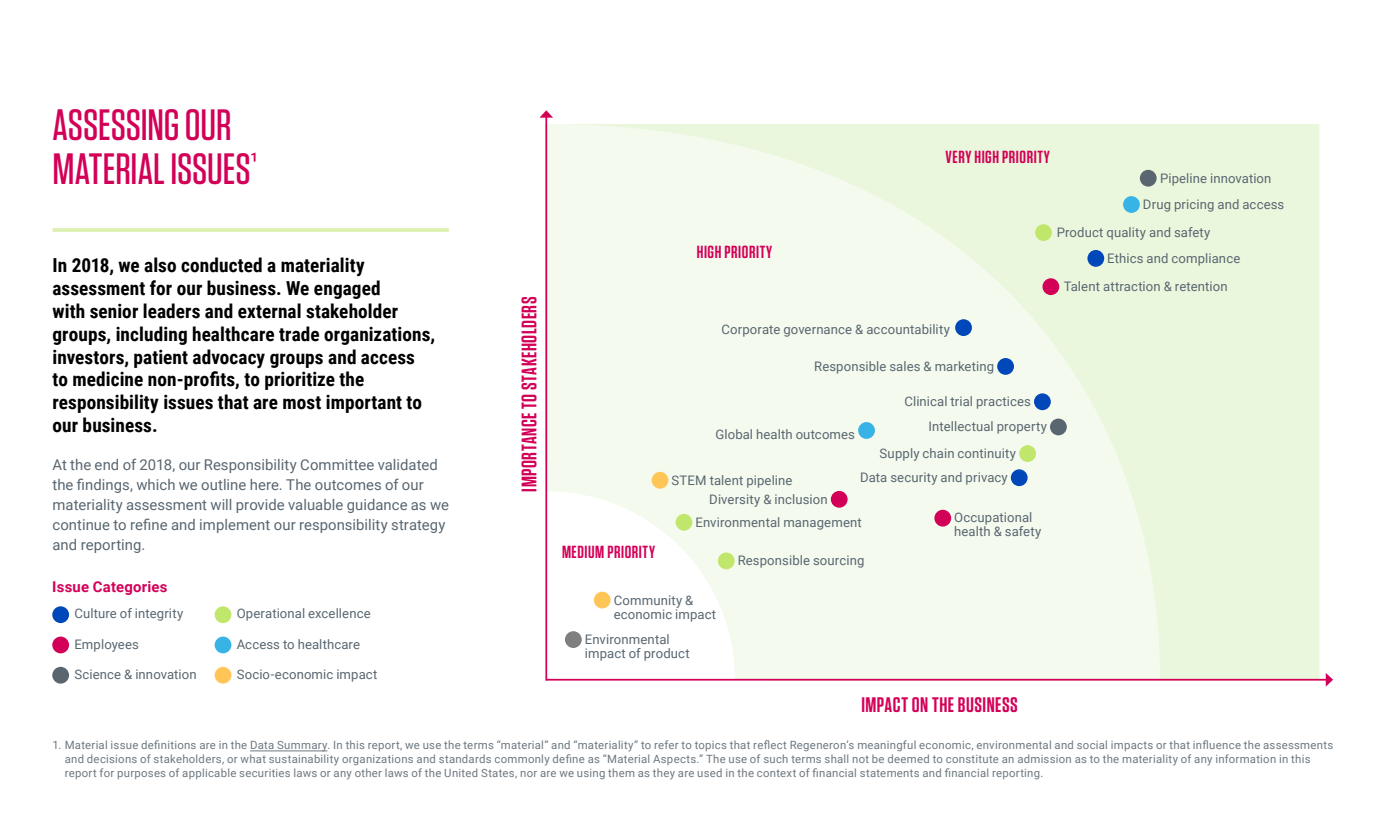
<style>
.page{position:relative;width:1386px;height:833px;background:#fff}
.page>*{position:absolute;margin:0;border:0;box-sizing:border-box;transform-origin:0 0}
.t1{font:500 43.75px/43.8px "Tungsten";color:#d30057}
.t2{font:600 21px "Tungsten";letter-spacing:.025em;color:#d30057}
.t3{font:700 19.25px/22.8px "Roboto Condensed";letter-spacing:.005em;color:#000}
.t4{font:600 17.5px "Tungsten";letter-spacing:.03em;color:#d30057}
.t5{font:14.88px/20.1px "Roboto";letter-spacing:.005em;color:#596670}
.t6{font:700 14.88px "Roboto";letter-spacing:.015em;color:#d30057}
.t7{font:13.12px/14px "Roboto";letter-spacing:.01em;color:#596670}
.t8{font:11.38px/14px "Roboto";letter-spacing:.02em;color:#6d7880}
</style>
<div class="page">
<div style="left:1160px;top:124px;width:160px;height:554px;background:#ebf7dd"></div>
<svg style="left:547px;top:124px;width:613px;height:554px;background:#f3f9eb"></svg>
<div style="left:565px;top:631px;width:17px;height:16px;background:#7f7f7f;border-radius:50%"></div>
<div style="left:1050px;top:418px;width:17px;height:17px;background:#596670;border-radius:50%"></div>
<div style="left:1140px;top:170px;width:17px;height:16px;background:#596670;border-radius:50%"></div>
<div style="left:594px;top:591px;width:17px;height:17px;background:#ffc557;border-radius:50%"></div>
<div style="left:652px;top:471px;width:16px;height:17px;background:#ffc557;border-radius:50%"></div>
<div style="left:676px;top:513px;width:16px;height:17px;background:#c0e66c;border-radius:50%"></div>
<div style="left:718px;top:552px;width:17px;height:17px;background:#c0e66c;border-radius:50%"></div>
<div style="left:1019px;top:445px;width:17px;height:16px;background:#c0e66c;border-radius:50%"></div>
<div style="left:1035px;top:224px;width:17px;height:17px;background:#c0e66c;border-radius:50%"></div>
<div style="left:831px;top:490px;width:17px;height:17px;background:#d30057;border-radius:50%"></div>
<div style="left:934px;top:509px;width:17px;height:17px;background:#d30057;border-radius:50%"></div>
<div style="left:1042px;top:278px;width:17px;height:17px;background:#d30057;border-radius:50%"></div>
<div style="left:858px;top:422px;width:17px;height:16px;background:#37b4e5;border-radius:50%"></div>
<div style="left:1123px;top:196px;width:17px;height:17px;background:#37b4e5;border-radius:50%"></div>
<div style="left:1011px;top:469px;width:17px;height:17px;background:#0047ba;border-radius:50%"></div>
<div style="left:1087px;top:250px;width:17px;height:17px;background:#0047ba;border-radius:50%"></div>
<div style="left:1034px;top:393px;width:17px;height:17px;background:#0047ba;border-radius:50%"></div>
<div style="left:997px;top:358px;width:17px;height:16px;background:#0047ba;border-radius:50%"></div>
<div style="left:955px;top:319px;width:17px;height:17px;background:#0047ba;border-radius:50%"></div>
<hr style="left:545px;top:117px;width:2px;height:563px;background:#d30057">
<svg style="left:539px;top:110px;width:14px;height:8px"></svg>
<hr style="left:546px;top:678px;width:781px;height:2px;background:#d30057">
<svg style="left:1326px;top:673px;width:7px;height:13px"></svg>
<hr style="left:52px;top:230px;width:397px;height:1px;background:#c0e66c">
<hr style="left:52px;top:228px;width:397px;height:1px;background:#c0e66c">
<div style="left:52px;top:636px;width:17px;height:17px;background:#d30057;border-radius:50%"></div>
<div style="left:52px;top:606px;width:17px;height:16px;background:#0047ba;border-radius:50%"></div>
<div style="left:52px;top:666px;width:17px;height:17px;background:#596670;border-radius:50%"></div>
<div style="left:215px;top:636px;width:16px;height:17px;background:#37b4e5;border-radius:50%"></div>
<div style="left:215px;top:606px;width:16px;height:16px;background:#c0e66c;border-radius:50%"></div>
<div style="left:215px;top:666px;width:16px;height:17px;background:#ffc557;border-radius:50%"></div>
<hr style="left:250px;top:750px;width:77px;height:1px;background:#6d7880">
<h1 class="t1" style="left:52px;top:104px;width:208px">ASSESSING OUR<br>MATERIAL ISSUES<sup>1</sup></h1>
<p class="t3" style="left:52px;top:253px;width:384px">In 2018, we also conducted a materiality assessment for our business. We engaged<br>with senior leaders and external stakeholder groups, including healthcare trade organizations, investors, patient advocacy groups and access to medicine non-profits, to prioritize the responsibility issues that are most important to our business.</p>
<p class="t5" style="left:52px;top:453px;width:398px">At the end of 2018, our Responsibility Committee validated the findings, which we outline here. The outcomes of our materiality assessment will provide valuable guidance as we continue to refine and implement our responsibility strategy and reporting.</p>
<h3 class="t6" style="left:52px;top:576px;width:117px">Issue Categories</h3>
<p class="t7" style="left:74px;top:605px;width:110px">Culture of integrity</p>
<p class="t7" style="left:74px;top:636px;width:66px">Employees</p>
<p class="t7" style="left:74px;top:667px;width:124px">Science &amp; innovation</p>
<p class="t7" style="left:237px;top:605px;width:136px">Operational excellence</p>
<p class="t7" style="left:237px;top:636px;width:125px">Access to healthcare</p>
<p class="t7" style="left:237px;top:667px;width:142px">Socio-economic impact</p>
<h2 class="t2" style="left:518px;top:491px;width:196px;rotate:-90deg">IMPORTANCE TO STAKEHOLDERS</h2>
<h3 class="t4" style="left:946px;top:147px;width:106px">VERY HIGH PRIORITY</h3>
<p class="t7" style="left:1160px;top:170px;width:113px">Pipeline innovation</p>
<h3 class="t4" style="left:697px;top:243px;width:77px">HIGH PRIORITY</h3>
<p class="t7" style="left:1057px;top:190px;width:229px;line-height:28px;text-indent:86px">Drug pricing and access<br>Product quality and safety</p>
<p class="t7" style="left:1107px;top:250px;width:135px">Ethics and compliance</p>
<p class="t7" style="left:1064px;top:279px;width:165px">Talent attraction &amp; retention</p>
<p class="t7" style="left:721px;top:321px;width:230px">Corporate governance &amp; accountability</p>
<p class="t7" style="left:814px;top:358px;width:181px">Responsible sales &amp; marketing</p>
<p class="t7" style="left:715px;top:427px;width:141px">Global health outcomes</p>
<p class="t7" style="left:904px;top:394px;width:128px">Clinical trial practices</p>
<p class="t7" style="left:929px;top:419px;width:120px">Intellectual property</p>
<p class="t7" style="left:880px;top:445px;width:138px">Supply chain continuity</p>
<p class="t7" style="left:709px;top:469px;width:120px;line-height:19.1px;text-indent:-38px">STEM talent pipeline<br>Diversity &amp; inclusion</p>
<p class="t7" style="left:860px;top:469px;width:149px">Data security and privacy</p>
<h3 class="t4" style="left:562px;top:542px;width:95px">MEDIUM PRIORITY</h3>
<p class="t7" style="left:695px;top:514px;width:168px">Environmental management</p>
<p class="t7" style="left:738px;top:553px;width:128px">Responsible sourcing</p>
<p class="t7" style="left:614px;top:592px;width:104px">Community &amp; economic impact</p>
<p class="t7" style="left:585px;top:631px;width:106px">Environmental impact of product</p>
<p class="t7" style="left:954px;top:510px;width:89px">Occupational health &amp; safety</p>
<h2 class="t2" style="left:861px;top:693px;width:158px">IMPACT ON THE BUSINESS</h2>
<p class="t8" style="left:65px;top:737px;width:1270px;text-indent:-12px">1. Material issue definitions are in the Data Summary. In this report, we use the terms “material” and “materiality” to refer to topics that reflect Regeneron’s meaningful economic, environmental and social impacts or that influence the assessments and decisions of stakeholders, or what sustainability organizations and standards commonly define as “Material Aspects.” The use of such terms shall not be deemed to constitute an admission as to the materiality of any information in this report for purposes of applicable securities laws or any other laws of the United States, nor are we using them as they are used in the context of financial statements and financial reporting.</p>
</div>
